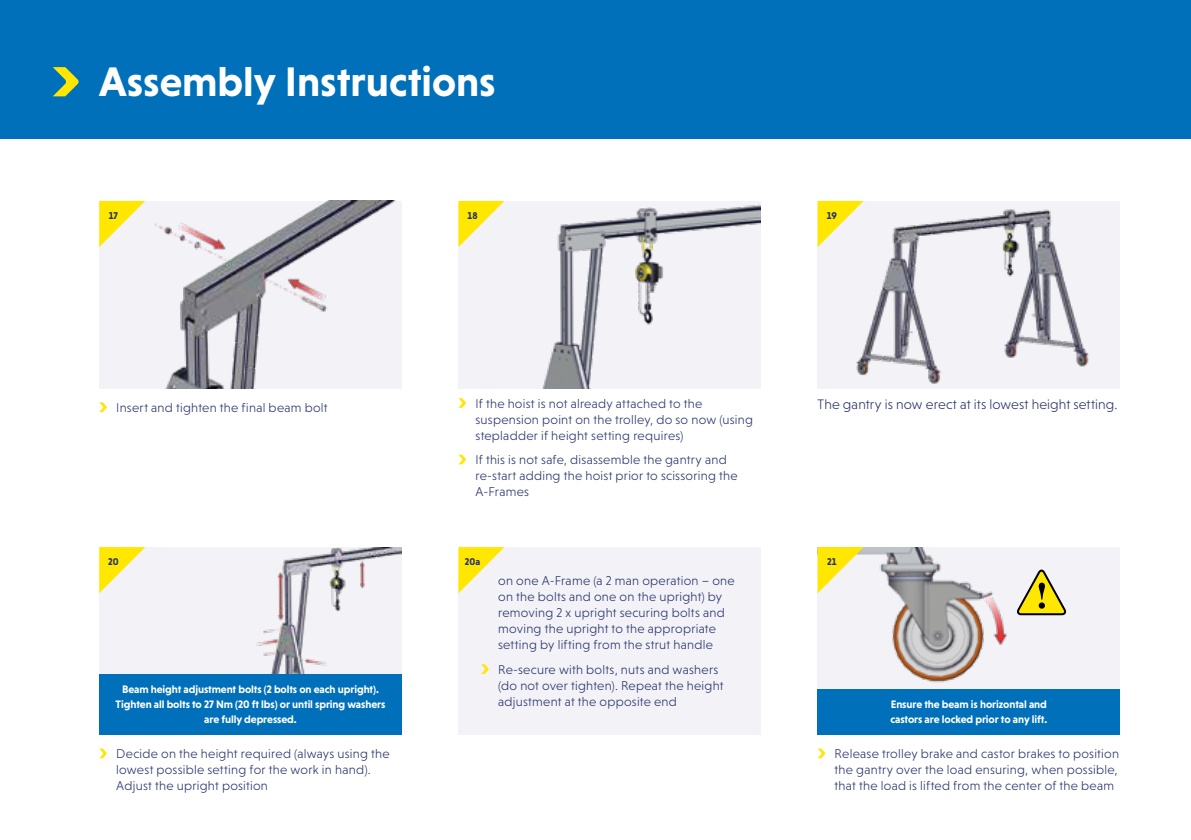
<style>
.page{position:relative;width:1191px;height:840px;background:#fff}
.page>*{position:absolute;margin:0;border:0;box-sizing:border-box;transform-origin:0 0}
.t1{font:700 42px "Niveau Grotesk";color:#fff}
.t2{font:300 14px "Niveau Grotesk";letter-spacing:.01em;color:#25316a}
.t3{font:300 13px/16px "Niveau Grotesk";letter-spacing:.02em;color:#25316a}
.t4{font:700 11px/15px "Niveau Grotesk";letter-spacing:-.01em;color:#fff;text-align:center}
.t5{font:700 10px "Niveau Grotesk";letter-spacing:-.01em;color:#25316a}
</style>
<div class="page">
<div style="left:0;top:0;width:1191px;height:138px;background:#0070ba"></div>
<div style="left:817px;top:547px;width:303px;height:187px;background:#f3f2f7"></div>
<img style="left:863px;top:547px;width:144px;height:136px">
<div style="left:817px;top:201px;width:303px;height:187px;background:#f3f2f7"></div>
<img style="left:856px;top:201px;width:233px;height:183px">
<div style="left:99px;top:547px;width:303px;height:187px;background:#f3f2f7"></div>
<img style="left:256px;top:547px;width:146px;height:126px">
<div style="left:99px;top:201px;width:303px;height:187px;background:#f3f2f7"></div>
<img style="left:154px;top:201px;width:241px;height:187px">
<img style="left:458px;top:201px;width:303px;height:187px">
<svg style="left:1017px;top:569px;width:49px;height:47px"></svg>
<div style="left:458px;top:547px;width:303px;height:187px;background:#f3f2f7"></div>
<svg style="left:481px;top:664px;width:8px;height:9px"></svg>
<svg style="left:817px;top:748px;width:8px;height:9px"></svg>
<div style="left:99px;top:673px;width:303px;height:61px;background:#0070ba"></div>
<svg style="left:53px;top:67px;width:26px;height:29px"></svg>
<svg style="left:99px;top:402px;width:8px;height:10px"></svg>
<svg style="left:99px;top:748px;width:8px;height:9px"></svg>
<svg style="left:458px;top:398px;width:8px;height:9px"></svg>
<svg style="left:458px;top:454px;width:8px;height:10px"></svg>
<div style="left:817px;top:688px;width:303px;height:45px;background:#0070ba"></div>
<hr style="left:1190px;top:0;width:1px;height:839px;background:#0070ba">
<svg style="left:817px;top:547px;width:46px;height:46px"></svg>
<svg style="left:99px;top:547px;width:46px;height:46px"></svg>
<svg style="left:458px;top:547px;width:46px;height:46px"></svg>
<svg style="left:817px;top:201px;width:46px;height:46px"></svg>
<svg style="left:99px;top:201px;width:46px;height:46px"></svg>
<svg style="left:458px;top:201px;width:46px;height:46px"></svg>
<h1 class="t1" style="left:99px;top:57px;width:398px">Assembly Instructions</h1>
<p class="t5" style="left:109px;top:209px;width:11px">17</p>
<p class="t5" style="left:467px;top:209px;width:11px">18</p>
<p class="t5" style="left:826px;top:209px;width:12px">19</p>
<p class="t3" style="left:116px;top:399px;width:213px">Insert and tighten the final beam bolt</p>
<p class="t3" style="left:475px;top:395px;width:279px">If the hoist is not already attached to the suspension point on the trolley, do so now (using stepladder if height setting requires)</p>
<p class="t3" style="left:475px;top:451px;width:264px">If this is not safe, disassemble the gantry and re-start adding the hoist prior to scissoring the<br>A-Frames</p>
<p class="t2" style="left:817px;top:395px;width:302px">The gantry is now erect at its lowest height setting.</p>
<p class="t5" style="left:108px;top:555px;width:12px">20</p>
<p class="t5" style="left:465px;top:555px;width:17px">20a</p>
<p class="t5" style="left:827px;top:555px;width:11px">21</p>
<p class="t4" style="left:116px;top:681px;width:271px">Beam height adjustment bolts (2 bolts on each upright).<br>Tighten all bolts to 27 Nm (20 ft lbs) or until spring washers are fully depressed.</p>
<p class="t3" style="left:498px;top:572px;width:238px">on one A-Frame (a 2 man operation – one on the bolts and one on the upright) by removing 2 x upright securing bolts and moving the upright to the appropriate setting by lifting from the strut handle</p>
<p class="t3" style="left:498px;top:661px;width:227px">Re-secure with bolts, nuts and washers (do not over tighten). Repeat the height adjustment at the opposite end</p>
<p class="t4" style="left:890px;top:696px;width:158px;text-align:left">Ensure the beam is horizontal and castors are locked prior to any lift.</p>
<p class="t3" style="left:116px;top:745px;width:275px">Decide on the height required (always using the lowest possible setting for the work in hand).<br>Adjust the upright position</p>
<p class="t3" style="left:834px;top:745px;width:286px;text-align:justify">Release trolley brake and castor brakes to position the gantry over the load ensuring, when possible, that the load is lifted from the center of the beam</p>
</div>
